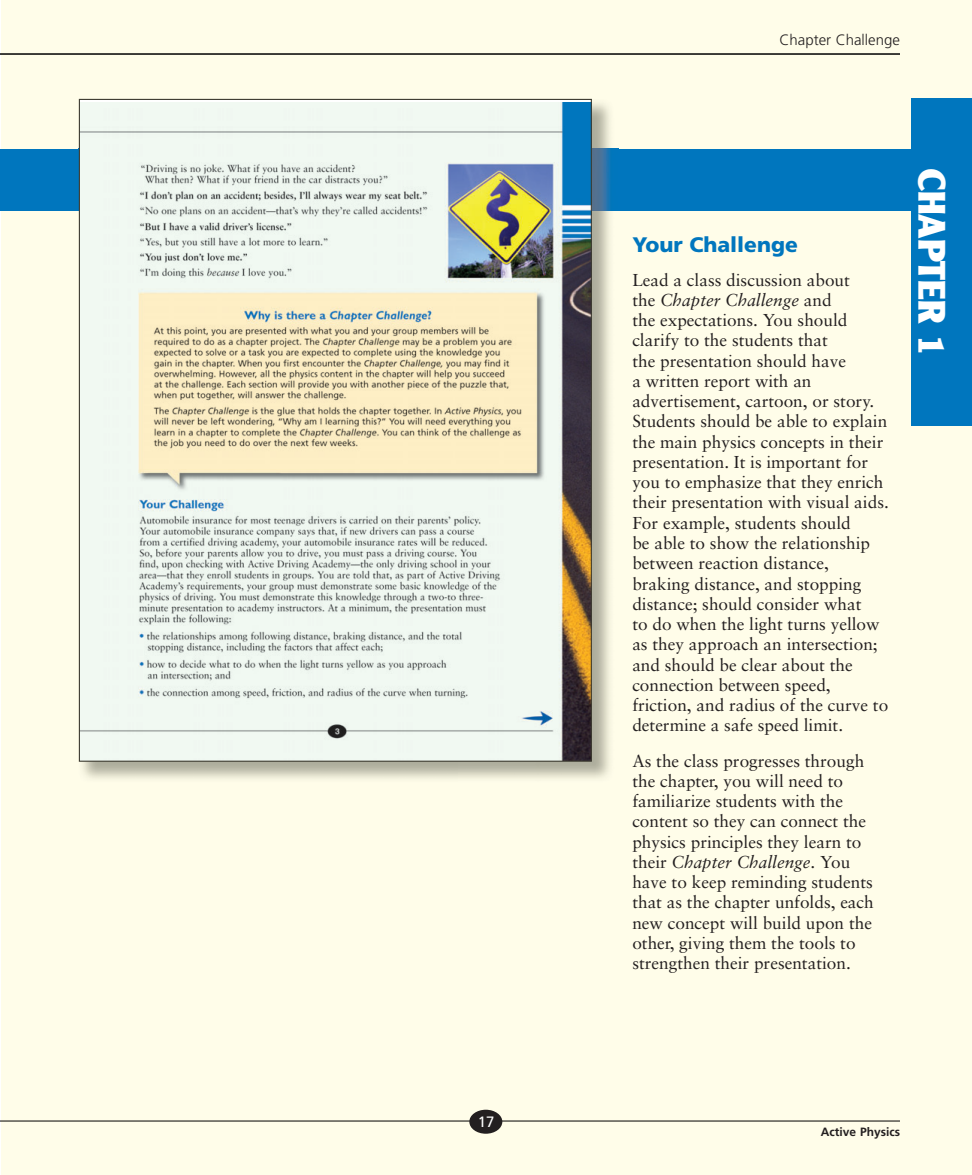
<style>
.page{position:relative;width:972px;height:1175px;background:#fff}
.page>*{position:absolute;margin:0;border:0;box-sizing:border-box;transform-origin:0 0}
.t1{font:900 37.5px "Clearface Gothic LH";color:#fff}
.t2{font:900 21px "Frutiger";color:#0076be}
.t3{font:17.25px/20.2px "Sabon";color:#231f20}
.t4{font:300 15px "Frutiger";color:#231f20}
.t5{font:15px "Frutiger";color:#fff}
.t6{font:700 12px "Frutiger";color:#231f20}
.s1{font-style:italic}
</style>
<div class="page">
<hr style="left:0;top:0;width:1px;height:1174px;background:#fffde9">
<div style="left:1px;top:0;width:971px;height:1174px;background:#fffde9"></div>
<hr style="left:0;top:1120px;width:900px;height:1px;background:#000">
<div style="left:469px;top:1109px;width:33px;height:24px;background:#231f20;border-radius:50%"></div>
<div style="left:0;top:149px;width:944px;height:62px;background:#0076be"></div>
<hr style="left:0;top:54px;width:900px;height:1px;background:#000">
<div style="left:911px;top:99px;width:61px;height:327px;background:#0076be"></div>
<img style="left:592px;top:103px;width:27px;height:46px">
<img style="left:79px;top:211px;width:531px;height:568px">
<img style="left:592px;top:149px;width:18px;height:62px">
<img style="left:81px;top:103px;width:509px;height:656px">
<p class="t5" style="left:478px;top:1115px;width:18px">17</p>
<p class="t4" style="left:780px;top:34px;width:122px">Chapter Challenge</p>
<p class="t2" style="left:632px;top:236px;width:167px">Your Challenge</p>
<p class="t3" style="left:632px;top:271px;width:258px">Lead a class discussion about<br>the <span class="s1">Chapter Challenge</span> and<br>the expectations. You should clarify to the students that<br>the presentation should have<br>a written report with an advertisement, cartoon, or story.<br>Students should be able to explain the main physics concepts in their presentation. It is important for you to emphasize that they enrich their presentation with visual aids.<br>For example, students should<br>be able to show the relationship between reaction distance, braking distance, and stopping distance; should consider what<br>to do when the light turns yellow as they approach an intersection; and should be clear about the connection between speed, friction, and radius of the curve to determine a safe speed limit.</p>
<p class="t3" style="left:632px;top:752px;width:243px">As the class progresses through the chapter, you will need to familiarize students with the content so they can connect the physics principles they learn to their <span class="s1">Chapter Challenge</span>. You have to keep reminding students that as the chapter unfolds, each new concept will build upon the other, giving them the tools to strengthen their presentation.</p>
<h1 class="t1" style="left:945px;top:168px;width:190px;rotate:90deg">CHAPTER 1</h1>
<p class="t6" style="left:821px;top:1127px;width:81px">Active Physics</p>
</div>
